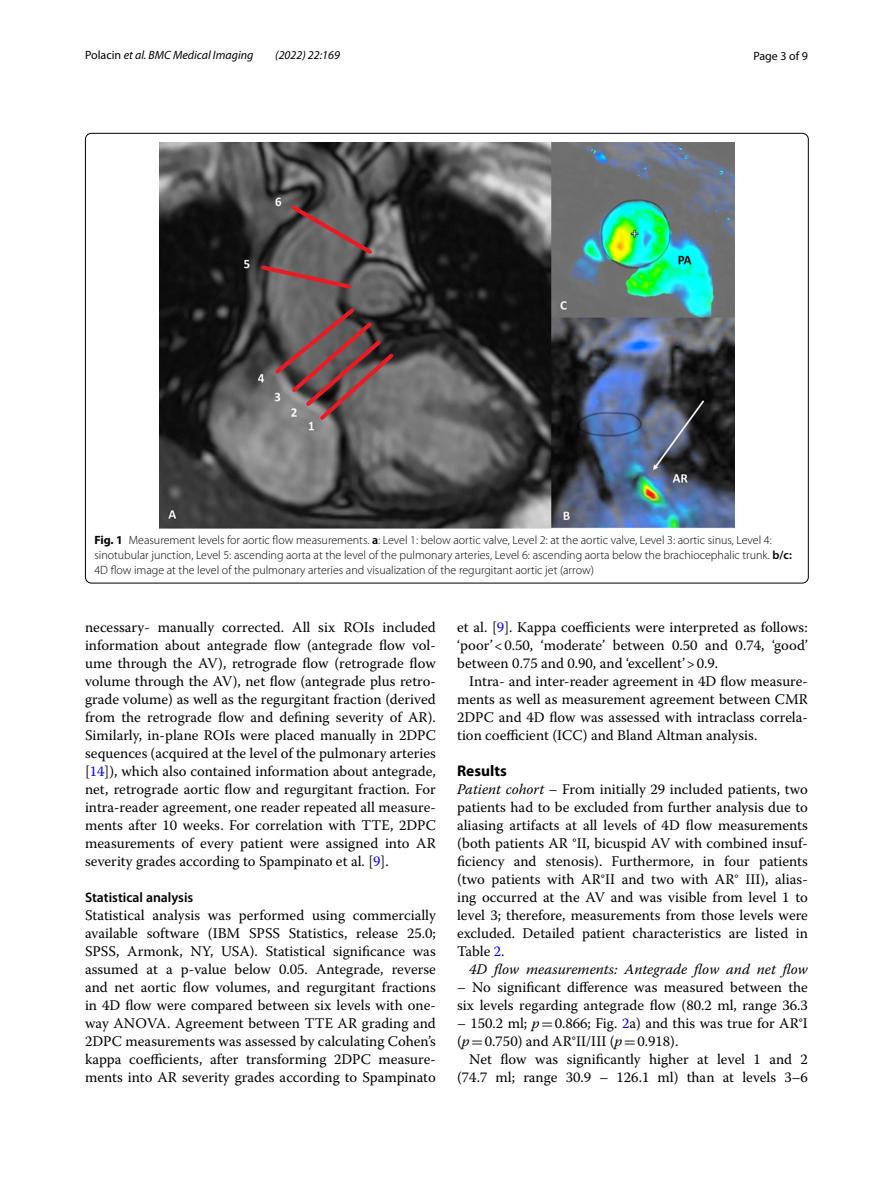
<style>
.page{position:relative;width:893px;height:1187px;background:#fff}
.page>*{position:absolute;margin:0;border:0;box-sizing:border-box;transform-origin:0 0}
.t1{font:700 15.45px "Myriad Pro";color:#000}
.t2{font:14.7px/18px "Warnock Pro";color:#000;text-align:justify}
.t3{font:italic 14.7px "Warnock Pro";color:#000}
.t4{font:600 13.8px "Myriad Pro";color:#000}
.t5{font:300 12px/15px "Myriad Pro";color:#000}
.t6{font:italic 12px "Myriad Pro";color:#000}
.t7{font:12px "Myriad Pro";color:#000}
.s1{font-style:normal}
.s2{font-weight:700}
.s3{font-weight:600}
.s4{color:#00f}
.s5{font-style:italic}
.s6{font-family:"MTSY"}
</style>
<div class="page">
<img style="left:160px;top:142px;width:574px;height:386px">
<p class="t6" style="left:85px;top:48px;width:170px"><span class="s1">Polacin</span> et al. BMC Medical Imaging</p>
<p class="t6" style="left:275px;top:48px;width:66px">(2022) 22:169</p>
<p class="t7" style="left:753px;top:48px;width:56px">Page 3 of 9</p>
<p class="t5" style="left:94px;top:532px;width:699px"><span class="s2">Fig. 1</span> Measurement levels for aortic flow measurements. <span class="s3">a</span>: Level 1: below aortic valve, Level 2: at the aortic valve, Level 3: aortic sinus, Level 4: sinotubular junction, Level 5: ascending aorta at the level of the pulmonary arteries, Level 6: ascending aorta below the brachiocephalic trunk. <span class="s3">b/c:<br></span>4D flow image at the level of the pulmonary arteries and visualization of the regurgitant aortic jet (arrow)</p>
<p class="t2" style="left:85px;top:617px;width:352px">necessary- manually corrected. All six ROIs included information about antegrade flow (antegrade flow vol&shy;ume through the AV), retrograde flow (retrograde flow volume through the AV), net flow (antegrade plus retro&shy;grade volume) as well as the regurgitant fraction (derived from the retrograde flow and defining severity of AR).<br>Similarly, in-plane ROIs were placed manually in 2DPC sequences (acquired at the level of the pulmonary arteries [<span class="s4">14</span>]), which also contained information about antegrade, net, retrograde aortic flow and regurgitant fraction. For intra-reader agreement, one reader repeated all measure&shy;ments after 10 weeks. For correlation with TTE, 2DPC measurements of every patient were assigned into AR severity grades according to Spampinato et al. [<span class="s4">9</span>].</p>
<p class="t4" style="left:85px;top:888px;width:110px">Statistical analysis</p>
<p class="t2" style="left:85px;top:905px;width:352px">Statistical analysis was performed using commercially available software (IBM SPSS Statistics, release 25.0; SPSS, Armonk, NY, USA). Statistical significance was assumed at a p-value below 0.05. Antegrade, reverse and net aortic flow volumes, and regurgitant fractions in 4D flow were compared between six levels with one&shy;way ANOVA. Agreement between TTE AR grading and 2DPC measurements was assessed by calculating Cohen’s kappa coefficients, after transforming 2DPC measure&shy;ments into AR severity grades according to Spampinato</p>
<p class="t2" style="left:457px;top:617px;width:352px">et al. [<span class="s4">9</span>]. Kappa coefficients were interpreted as follows: ‘poor’&lt;0.50, ‘moderate’ between 0.50 and 0.74, ‘good’ between 0.75 and 0.90, and ‘excellent’&gt;0.9.</p>
<p class="t2" style="left:457px;top:671px;width:352px;text-indent:12px">Intra- and inter-reader agreement in 4D flow measure&shy;ments as well as measurement agreement between CMR 2DPC and 4D flow was assessed with intraclass correla&shy;tion coefficient (ICC) and Bland Altman analysis.</p>
<p class="t1" style="left:457px;top:760px;width:51px">Results</p>
<p class="t2" style="left:457px;top:779px;width:352px"><span class="s5">Patient cohort –</span> From initially 29 included patients, two patients had to be excluded from further analysis due to aliasing artifacts at all levels of 4D flow measurements (both patients AR °II, bicuspid AV with combined insuf&shy;ficiency and stenosis). Furthermore, in four patients (two patients with AR°II and two with AR° III), alias&shy;ing occurred at the AV and was visible from level 1 to level 3; therefore, measurements from those levels were excluded. Detailed patient characteristics are listed in Table <span class="s4">2</span>.</p>
<p class="t3" style="left:469px;top:960px;width:340px">4D flow measurements: Antegrade flow and net flow</p>
<p class="t2" style="left:457px;top:977px;width:352px"><span class="s5">–</span> No significant difference was measured between the six levels regarding antegrade flow (80.2 ml, range 36.3</p>
<p class="t2" style="left:457px;top:1013px;width:352px">– 150.2 ml; <span class="s5">p</span><span class="s6">=</span>0.866; Fig. <span class="s4">2</span>a) and this was true for AR°I (<span class="s5">p</span><span class="s6">=</span>0.750) and AR°II/III (<span class="s5">p</span><span class="s6">=</span>0.918).</p>
<p class="t2" style="left:457px;top:1049px;width:352px;text-align:right">Net flow was significantly higher at level 1 and 2 (74.7 ml; range 30.9 – 126.1 ml) than at levels 3–6</p>
</div>
